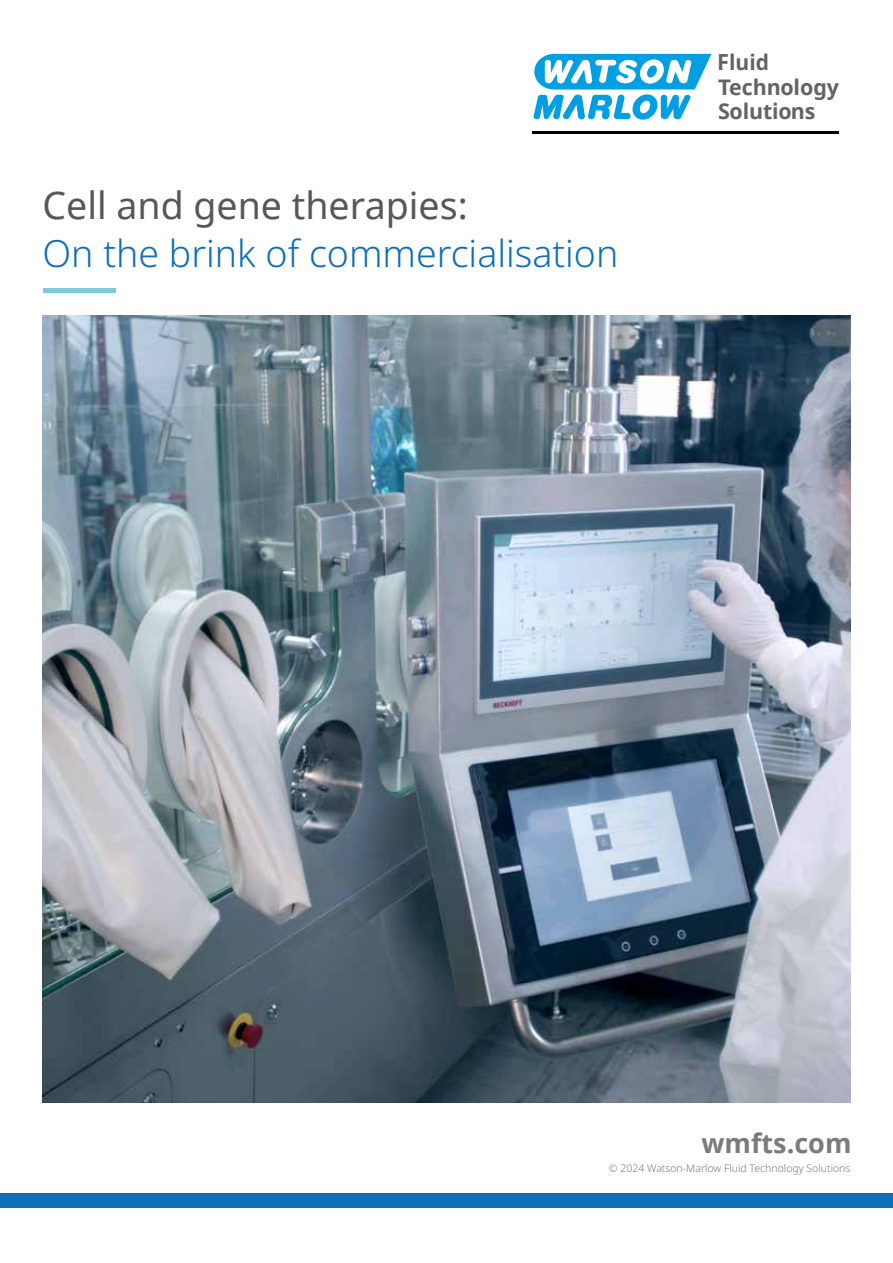
<style>
.page{position:relative;width:893px;height:1263px;background:#fff}
.page>*{position:absolute;margin:0;border:0;box-sizing:border-box;transform-origin:0 0}
.t1{font:300 37.5px "Noto Sans";color:#0e6eb6}
.t2{font:37.5px "Noto Sans";color:#575756}
.t3{font:700 27px "Noto Sans";color:#7c7b7b}
.t4{font:700 21.45px/24.6px "Noto Sans";letter-spacing:-.01em;color:#646363}
.t5{font:300 10.5px "Noto Sans";color:#7c7b7b}
.s1{font-size:22.2px}
</style>
<div class="page">
<div style="left:0;top:1193px;width:893px;height:15px;background:#0e6eb6"></div>
<img style="left:43px;top:316px;width:807px;height:786px">
<div style="left:44px;top:288px;width:72px;height:5px;background:#7ecad4"></div>
<hr style="left:532px;top:132px;width:307px;height:2px;background:#000">
<svg style="left:534px;top:54px;width:177px;height:66px"></svg>
<h1 class="t2" style="left:43px;top:179px;width:427px">Cell and gene therapies:</h1>
<h1 class="t1" style="left:43px;top:227px;width:577px">On the brink of commercialisation</h1>
<h3 class="t4" style="left:717px;top:50px;width:123px"><span class="s1">F</span>luid<br>Technology<br>Solutions</h3>
<h2 class="t3" style="left:701px;top:1124px;width:152px">wmfts.com</h2>
<p class="t5" style="left:609px;top:1161px;width:243px">© 2024 Watson-Marlow Fluid Technology Solutions</p>
</div>
